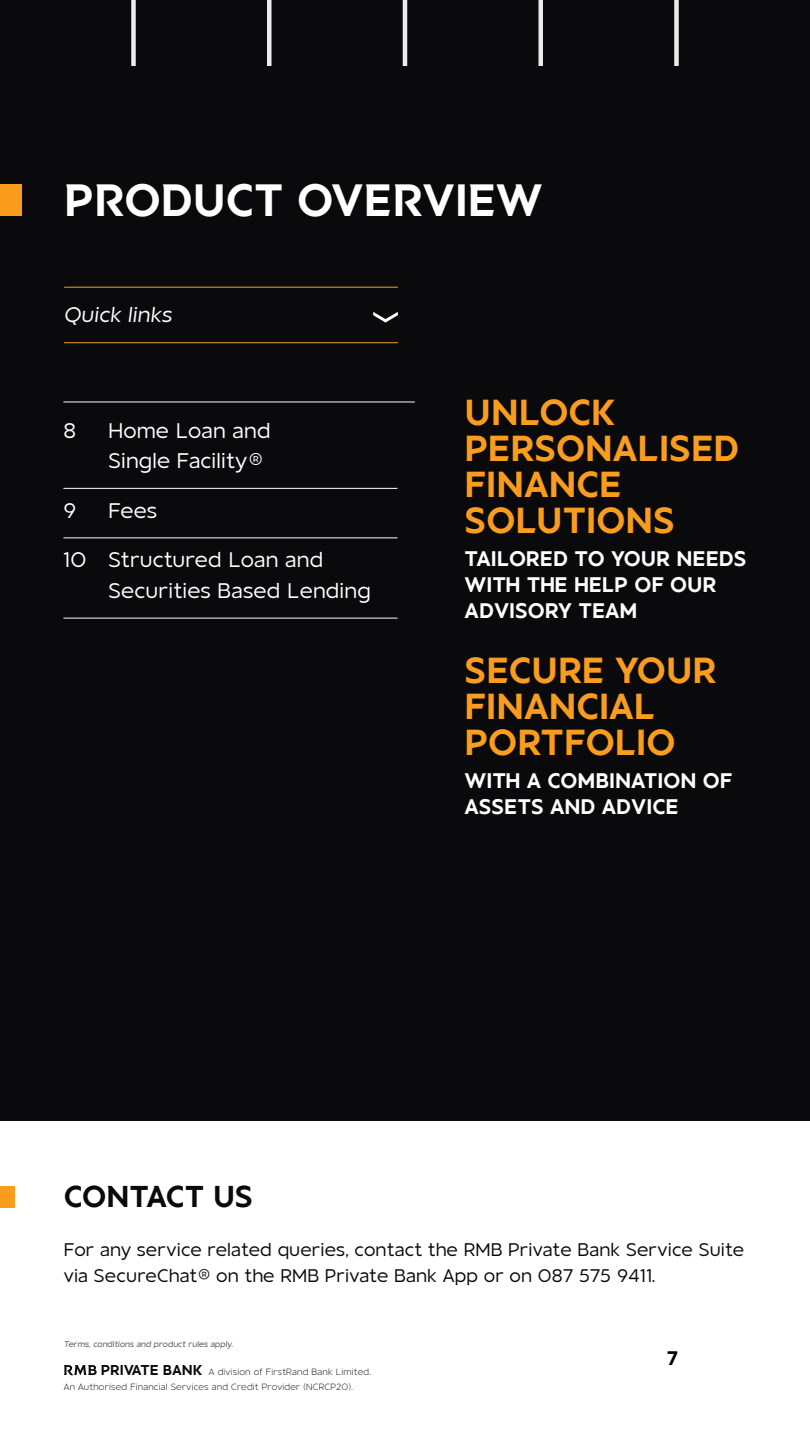
<style>
.page{position:relative;width:810px;height:1440px;background:#fff}
.page>*{position:absolute;margin:0;border:0;box-sizing:border-box;transform-origin:0 0}
.t1{font:45px "RMB Sans Display";color:#fff}
.t2{font:800 36px/36px "RMB Sans";color:#fa9d1e}
.t3{font:30px "RMB Sans Display";letter-spacing:-.015em;color:#0a0a0d}
.t4{font:800 21px/26.2px "RMB Sans";color:#fff}
.t5{font:21px/30.8px "RMB Sans";letter-spacing:.01em;color:#fff}
.t6{font:italic 21px "RMB Sans";letter-spacing:.01em;color:#fff}
.t7{font:19.5px "RMB Sans Display";color:#000}
.t8{font:18.15px/25.7px "RMB Sans";letter-spacing:.01em;color:#0a0a0d}
.t9{font:300 9px/14.4px "RMB Sans";letter-spacing:.025em;color:#0a0a0d}
.t10{font:italic 8.25px "RMB Sans";color:#4a4f55}
.s1{font-weight:800;font-size:14.25px}
</style>
<div class="page">
<div style="left:0;top:0;width:810px;height:1120px;background:#0a0a0d"></div>
<hr style="left:64px;top:287px;width:334px;height:1px;background:#fa9d1e">
<hr style="left:64px;top:342px;width:334px;height:1px;background:#fa9d1e">
<svg style="left:373px;top:312px;width:25px;height:10px"></svg>
<div style="left:0;top:184px;width:21px;height:32px;background:#fa9d1e"></div>
<div style="left:0;top:1186px;width:14px;height:22px;background:#fa9d1e"></div>
<hr style="left:63px;top:402px;width:352px;height:1px;background:#fff">
<hr style="left:63px;top:488px;width:335px;height:1px;background:#fff">
<hr style="left:63px;top:537px;width:335px;height:1px;background:#fff">
<hr style="left:63px;top:618px;width:335px;height:1px;background:#fff">
<div style="left:674px;top:0;width:5px;height:66px;background:#ececec"></div>
<div style="left:538px;top:0;width:5px;height:66px;background:#ececec"></div>
<hr style="left:403px;top:0;width:4px;height:66px;background:#ececec">
<div style="left:267px;top:0;width:5px;height:66px;background:#ececec"></div>
<div style="left:131px;top:0;width:5px;height:66px;background:#ececec"></div>
<svg style="left:64px;top:1365px;width:33px;height:10px"></svg>
<h1 class="t1" style="left:64px;top:174px;width:480px">PRODUCT OVERVIEW</h1>
<p class="t6" style="left:64px;top:303px;width:110px">Quick links</p>
<p class="t5" style="left:63px;top:415px;width:14px">8</p>
<p class="t5" style="left:108px;top:415px;width:164px">Home Loan and<br>Single Facility®</p>
<p class="t5" style="left:63px;top:495px;width:14px">9</p>
<p class="t5" style="left:108px;top:495px;width:50px">Fees</p>
<p class="t5" style="left:108px;top:545px;width:264px;text-indent:-45px">10 Structured Loan and<br>Securities Based Lending</p>
<h2 class="t2" style="left:465px;top:395px;width:276px">UNLOCK<br>PERSONALISED<br>FINANCE<br>SOLUTIONS</h2>
<p class="t4" style="left:465px;top:546px;width:283px">TAILORED TO YOUR NEEDS<br>WITH THE HELP OF OUR<br>ADVISORY TEAM</p>
<h2 class="t2" style="left:465px;top:652px;width:253px">SECURE YOUR<br>FINANCIAL<br>PORTFOLIO</h2>
<p class="t4" style="left:465px;top:767px;width:269px">WITH A COMBINATION OF<br>ASSETS AND ADVICE</p>
<h3 class="t3" style="left:64px;top:1179px;width:191px">CONTACT US</h3>
<p class="t8" style="left:64px;top:1237px;width:682px">For any service related queries, contact the RMB Private Bank Service Suite via SecureChat® on the RMB Private Bank App or on 087 575 9411.</p>
<p class="t10" style="left:64px;top:1340px;width:171px">Terms, conditions and product rules apply.</p>
<p class="t9" style="left:64px;top:1365px;width:309px;text-indent:37px"><span class="s1">PRIVATE BANK</span> A division of FirstRand Bank Limited.<br>An Authorised Financial Services and Credit Provider (NCRCP20).</p>
<p class="t7" style="left:667px;top:1346px;width:12px">7</p>
</div>
